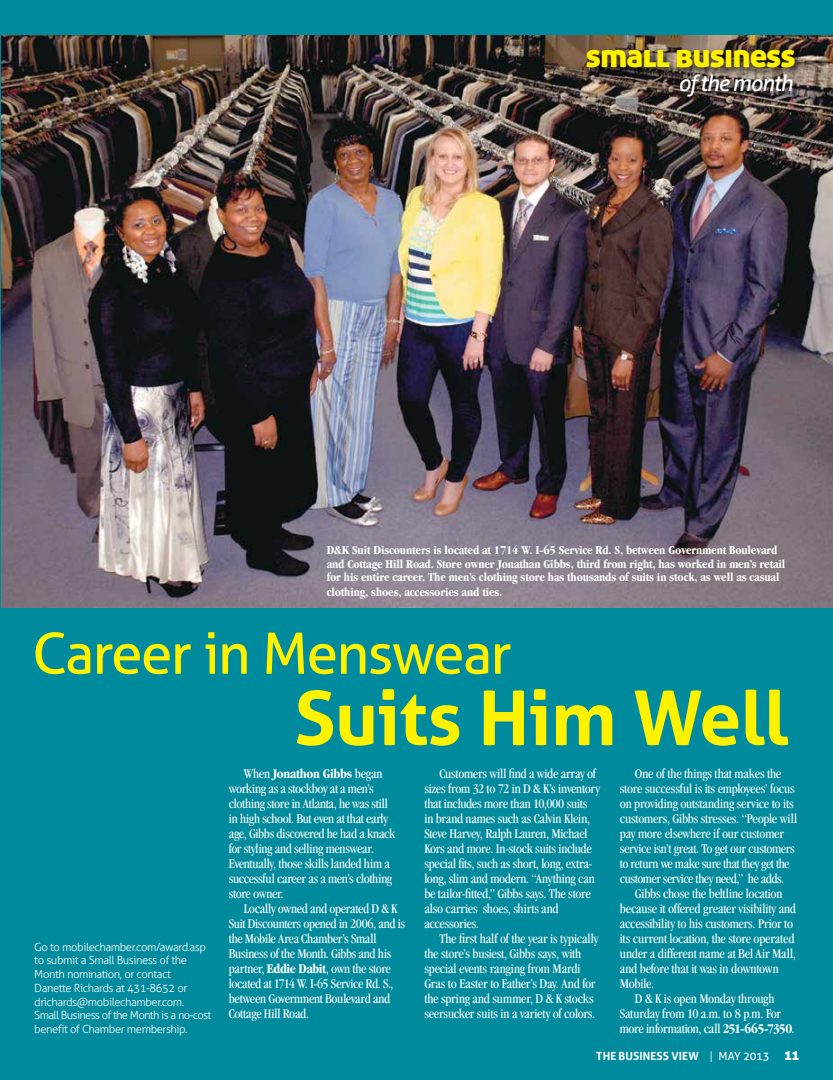
<style>
.page{position:relative;width:833px;height:1080px;background:#fff}
.page>*{position:absolute;margin:0;border:0;box-sizing:border-box;transform-origin:0 0}
.t1{font:700 75px "Aller";color:#fff200}
.t2{font:56.62px "Aller";letter-spacing:-.03em;color:#fff200}
.t3{font:32.5px "Aller Display";letter-spacing:-.03em;color:#fff200}
.t4{font:italic 22.5px "Aller";letter-spacing:-.05em;color:#fff}
.t5{font:condensed 13.75px/15px "Garamond";letter-spacing:-.015em;color:#fff}
.t6{font:condensed 13.75px "Garamond";letter-spacing:-.035em;color:#fff}
.t7{font:700 condensed 12.5px/14px "Garamond";letter-spacing:-.01em;color:#fff}
.t8{font:300 11.25px/13.8px "Aller";letter-spacing:-.04em;color:#fff}
.t9{font:700 11.25px "Aller";letter-spacing:.015em;color:#fff}
.s1{font-weight:700}
.s2{font-weight:300}
.s3{font-weight:400}
.s4{font-family:"Aller Display";font-weight:400;font-size:13.75px}
</style>
<div class="page">
<div style="left:0;top:0;width:832px;height:1080px;background:#008a9e"></div>
<img style="left:2px;top:35px;width:830px;height:572px">
<div style="left:585px;top:48px;width:219px;height:30px;background:#000;opacity:.75"></div>
<div style="left:681px;top:75px;width:117px;height:27px;background:#000;opacity:.47"></div>
<h3 class="t3" style="left:585px;top:35px;width:211px">small business</h3>
<h3 class="t4" style="left:678px;top:69px;width:116px">of the month</h3>
<p class="t7" style="left:326px;top:543px;width:460px">D&amp;K Suit Discounters is located at 1714 W. I-65 Service Rd. S, between Government Boulevard and Cottage Hill Road. Store owner Jonathan Gibbs, third from right, has worked in men’s retail for his entire career. The men’s clothing store has thousands of suits in stock, as well as casual clothing, shoes, accessories and ties.</p>
<h2 class="t2" style="left:32px;top:619px;width:481px">Career in Menswear</h2>
<h1 class="t1" style="left:294px;top:672px;width:495px">SUITS HIM WELL</h1>
<p class="t8" style="left:34px;top:940px;width:179px">Go to mobilechamber.com/award.asp to submit a Small Business of the Month nomination, or contact<br>Danette Richards at 431-8652 or drichards@mobilechamber.com.<br>Small Business of the Month is a no-cost benefit of Chamber membership.</p>
<p class="t5" style="left:229px;top:766px;width:168px;text-indent:15px">When <span class="s1">Jonathon Gibbs</span> began working as a stockboy at a men’s clothing store in Atlanta, he was still in high school. But even at that early age, Gibbs discovered he had a knack for styling and selling menswear.<br>Eventually, those skills landed him a successful career as a men’s clothing store owner.</p>
<p class="t5" style="left:229px;top:901px;width:178px;text-indent:15px">Locally owned and operated D &amp; K<br>Suit Discounters opened in 2006, and is the Mobile Area Chamber’s Small<br>Business of the Month. Gibbs and his partner, <span class="s1">Eddie Dabit</span>, own the store located at 1714 W. I-65 Service Rd. S., between Government Boulevard and<br>Cottage Hill Road.</p>
<p class="t5" style="left:424px;top:766px;width:177px;text-indent:15px">Customers will find a wide array of sizes from 32 to 72 in D &amp; K’s inventory that includes more than 10,000 suits in brand names such as Calvin Klein, Steve Harvey, Ralph Lauren, Michael Kors and more. In-stock suits include special fits, such as short, long, extra&shy;long, slim and modern. “Anything can be tailor-fitted,” Gibbs says. The store also carries shoes, shirts and accessories.</p>
<p class="t5" style="left:424px;top:931px;width:175px;text-indent:15px">The first half of the year is typically the store’s busiest, Gibbs says, with special events ranging from Mardi Gras to Easter to Father’s Day. And for the spring and summer, D &amp; K stocks seersucker suits in a variety of colors.</p>
<p class="t5" style="left:635px;top:766px;width:148px">One of the things that makes the</p>
<p class="t5" style="left:620px;top:781px;width:176px">store successful is its employees’ focus</p>
<p class="t5" style="left:620px;top:796px;width:175px">on providing outstanding service to its</p>
<p class="t5" style="left:620px;top:811px;width:179px">customers, Gibbs stresses. “People will</p>
<p class="t5" style="left:620px;top:826px;width:165px">pay more elsewhere if our customer</p>
<p class="t5" style="left:620px;top:841px;width:176px">service isn’t great. To get our customers</p>
<p class="t5" style="left:620px;top:856px;width:171px">to return we make sure that they get the</p>
<p class="t6" style="left:620px;top:871px;width:166px">customer service they need,” he adds.</p>
<p class="t5" style="left:635px;top:886px;width:149px">Gibbs chose the beltline location</p>
<p class="t5" style="left:620px;top:901px;width:178px">because it offered greater visibility and</p>
<p class="t5" style="left:620px;top:916px;width:175px">accessibility to his customers. Prior to</p>
<p class="t5" style="left:620px;top:931px;width:176px">its current location, the store operated</p>
<p class="t5" style="left:620px;top:946px;width:177px">under a different name at Bel Air Mall,</p>
<p class="t5" style="left:620px;top:961px;width:160px">and before that it was in downtown</p>
<p class="t5" style="left:620px;top:976px;width:36px">Mobile.</p>
<p class="t5" style="left:635px;top:991px;width:141px">D &amp; K is open Monday through</p>
<p class="t5" style="left:620px;top:1006px;width:163px">Saturday from 10 a.m. to 8 p.m. For</p>
<p class="t5" style="left:620px;top:1021px;width:176px">more information, call <span class="s1">251-665-7350</span>.</p>
<p class="t9" style="left:596px;top:1049px;width:204px">THE BUSINESS VIEW <span class="s2">|</span> <span class="s3">MAY 2013</span> <span class="s4">11</span></p>
</div>
